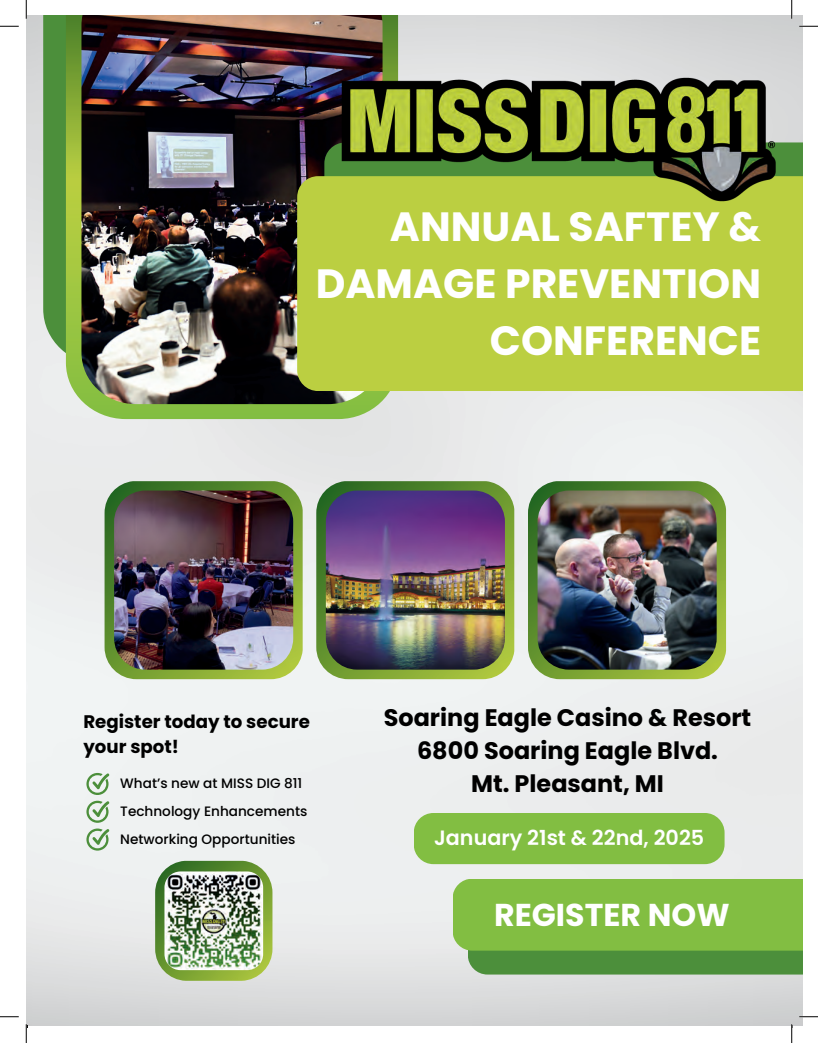
<style>
.page{position:relative;width:818px;height:1043px;background:#fff}
.page>*{position:absolute;margin:0;border:0;box-sizing:border-box;transform-origin:0 0}
.t1{font:700 40.88px/57.1px "Poppins";color:#fff;text-align:right}
.t2{font:700 31.62px "Poppins";color:#fff}
.t3{font:700 23.88px/32.9px "Poppins";color:#000;text-align:center}
.t4{font:600 20.75px "Poppins";color:#fff}
.t5{font:700 18.12px/25.1px "Poppins";color:#000}
.t6{font:500 13.62px/27.8px "Poppins";color:#000}
</style>
<div class="page">
<img style="left:26px;top:15px;width:776px;height:1010px">
<svg style="left:43px;top:15px;width:23px;height:350px;fill:#4c8f3b"></svg>
<img style="left:66px;top:15px;width:332px;height:404px">
<img style="left:81px;top:15px;width:301px;height:389px">
<div style="left:297px;top:176px;width:505px;height:215px;background:#bbcf41"></div>
<img style="left:104px;top:481px;width:198px;height:198px">
<img style="left:316px;top:481px;width:198px;height:198px">
<img style="left:114px;top:490px;width:179px;height:179px">
<img style="left:326px;top:490px;width:179px;height:179px">
<img style="left:528px;top:481px;width:198px;height:198px">
<img style="left:537px;top:490px;width:179px;height:179px">
<img style="left:320px;top:61px;width:472px;height:153px">
<svg style="left:452px;top:878px;width:350px;height:96px"></svg>
<div style="left:413px;top:813px;width:311px;height:51px;background:#82be42"></div>
<img style="left:155px;top:860px;width:117px;height:120px">
<svg style="left:86px;top:773px;width:23px;height:21px"></svg>
<svg style="left:86px;top:800px;width:23px;height:22px"></svg>
<svg style="left:86px;top:828px;width:23px;height:22px"></svg>
<img style="left:164px;top:871px;width:99px;height:99px">
<svg style="left:0;top:25px;width:19px;height:2px"></svg>
<svg style="left:799px;top:25px;width:19px;height:2px"></svg>
<svg style="left:0;top:1016px;width:19px;height:1px"></svg>
<svg style="left:799px;top:1015px;width:19px;height:2px"></svg>
<svg style="left:25px;top:0;width:2px;height:19px"></svg>
<svg style="left:25px;top:1024px;width:3px;height:18px"></svg>
<svg style="left:790px;top:0;width:2px;height:19px"></svg>
<svg style="left:790px;top:1024px;width:3px;height:18px"></svg>
<h1 class="t1" style="left:316px;top:198px;width:447px">ANNUAL SAFTEY &amp;<br>DAMAGE PREVENTION<br>CONFERENCE</h1>
<h3 class="t5" style="left:83px;top:709px;width:228px">Register today to secure your spot!</h3>
<h3 class="t3" style="left:384px;top:701px;width:369px">Soaring Eagle Casino &amp; Resort<br>6800 Soaring Eagle Blvd.<br>Mt. Pleasant, MI</h3>
<p class="t6" style="left:120px;top:797px;width:188px">Technology Enhancements<br>Networking Opportunities</p>
<p class="t6" style="left:120px;top:769px;width:184px">What’s new at MISS DIG 811</p>
<h3 class="t4" style="left:434px;top:825px;width:271px">January 21st &amp; 22nd, 2025</h3>
<h2 class="t2" style="left:494px;top:896px;width:237px">REGISTER NOW</h2>
</div>
